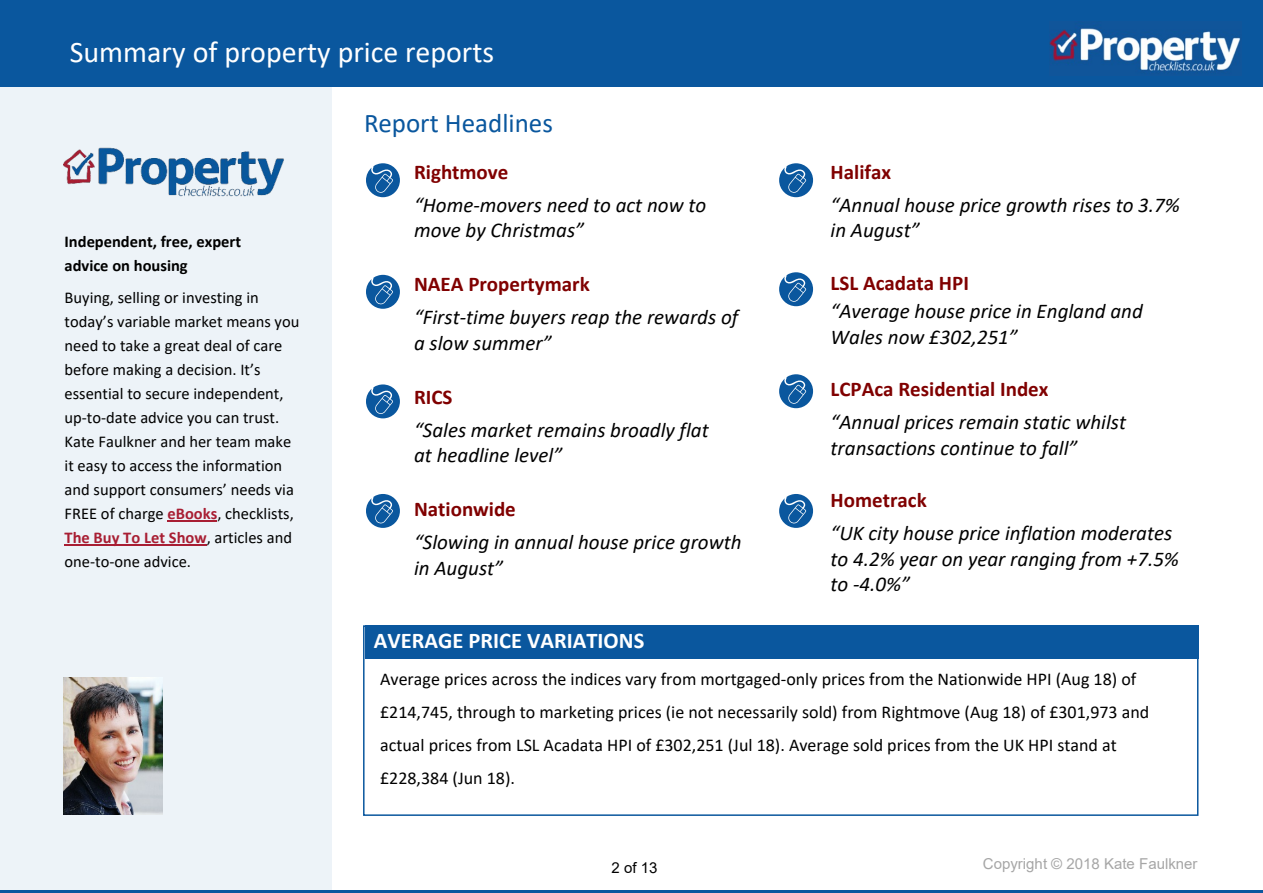
<style>
.page{position:relative;width:1263px;height:893px;background:#fff}
.page>*{position:absolute;margin:0;border:0;box-sizing:border-box;transform-origin:0 0}
.t1{font:30px "Calibri";color:#fff}
.t2{font:27px "Calibri";color:#0a579e}
.t3{font:700 22.5px "Calibri";color:#fff}
.t4{font:italic 21px/25.5px "Calibri";color:#000}
.t5{font:700 21px "Calibri";color:#800000}
.t6{font:18px/33px "Calibri";color:#000}
.t7{font:16.5px/24px "Calibri";color:#000}
.t8{font:700 16.5px/24px "Calibri";color:#000}
.t9{font:15px "Arial";color:#a6a6a6}
.t10{font:15px "Arial";color:#000}
.s1{font-weight:700;color:#a81e33}
</style>
<div class="page">
<div style="left:0;top:74px;width:331px;height:819px;background:#edf3f8"></div>
<hr style="left:0;top:891px;width:1263px;height:2px;background:#0a579e">
<div style="left:0;top:0;width:1263px;height:87px;background:#0a579e"></div>
<img style="left:1049px;top:25px;width:192px;height:49px">
<hr style="left:168px;top:520px;width:49px;height:1px;background:#a81e33">
<hr style="left:65px;top:544px;width:142px;height:1px;background:#a81e33">
<img style="left:63px;top:147px;width:221px;height:50px">
<img style="left:64px;top:678px;width:98px;height:136px">
<div style="left:363px;top:625px;width:835px;height:191px;background:#fff;border:2px solid #0a579e"></div>
<div style="left:365px;top:625px;width:833px;height:33px;background:#0a579e"></div>
<svg style="left:366px;top:163px;width:34px;height:34px"></svg>
<svg style="left:366px;top:275px;width:34px;height:34px"></svg>
<svg style="left:366px;top:384px;width:34px;height:34px"></svg>
<svg style="left:779px;top:163px;width:34px;height:34px"></svg>
<svg style="left:779px;top:272px;width:34px;height:34px"></svg>
<svg style="left:779px;top:374px;width:34px;height:34px"></svg>
<svg style="left:366px;top:494px;width:34px;height:34px"></svg>
<svg style="left:779px;top:494px;width:34px;height:34px"></svg>
<h1 class="t1" style="left:70px;top:40px;width:426px">Summary of property price reports</h1>
<p class="t8" style="left:65px;top:231px;width:178px">Independent, free, expert advice on housing</p>
<p class="t7" style="left:65px;top:287px;width:236px">Buying, selling or investing in today’s variable market means you need to take a great deal of care before making a decision. It’s essential to secure independent, up-to-date advice you can trust.<br>Kate Faulkner and her team make it easy to access the information and support consumers’ needs via<br>FREE of charge <span class="s1">eBooks</span>, checklists,<br><span class="s1">The Buy To Let Show</span>, articles and one-to-one advice.</p>
<p class="t2" style="left:364px;top:112px;width:190px">Report Headlines</p>
<p class="t5" style="left:414px;top:163px;width:96px">Rightmove</p>
<p class="t4" style="left:414px;top:194px;width:294px">“Home-movers need to act now to move by Christmas”</p>
<p class="t5" style="left:414px;top:275px;width:177px">NAEA Propertymark</p>
<p class="t4" style="left:414px;top:306px;width:326px">“First-time buyers reap the rewards of a slow summer”</p>
<p class="t5" style="left:414px;top:388px;width:40px">RICS</p>
<p class="t4" style="left:414px;top:419px;width:296px">“Sales market remains broadly flat at headline level”</p>
<p class="t5" style="left:414px;top:500px;width:103px">Nationwide</p>
<p class="t4" style="left:414px;top:531px;width:329px">“Slowing in annual house price growth in August”</p>
<p class="t5" style="left:830px;top:163px;width:62px">Halifax</p>
<p class="t4" style="left:830px;top:194px;width:351px">“Annual house price growth rises to 3.7% in August”</p>
<p class="t5" style="left:830px;top:274px;width:140px">LSL Acadata HPI</p>
<p class="t4" style="left:830px;top:300px;width:314px">“Average house price in England and<br>Wales now £302,251”</p>
<p class="t5" style="left:830px;top:380px;width:219px">LCPAca Residential Index</p>
<p class="t4" style="left:830px;top:411px;width:297px">“Annual prices remain static whilst transactions continue to fall”</p>
<p class="t5" style="left:830px;top:491px;width:98px">Hometrack</p>
<p class="t4" style="left:830px;top:522px;width:350px">“UK city house price inflation moderates to 4.2% year on year ranging from +7.5% to -4.0%”</p>
<p class="t3" style="left:374px;top:631px;width:272px">AVERAGE PRICE VARIATIONS</p>
<p class="t6" style="left:380px;top:664px;width:771px">Average prices across the indices vary from mortgaged-only prices from the Nationwide HPI (Aug 18) of £214,745, through to marketing prices (ie not necessarily sold) from Rightmove (Aug 18) of £301,973 and actual prices from LSL Acadata HPI of £302,251 (Jul 18). Average sold prices from the UK HPI stand at £228,384 (Jun 18).</p>
<p class="t10" style="left:611px;top:862px;width:47px">2 of 13</p>
<p class="t9" style="left:983px;top:858px;width:216px">Copyright © 2018 Kate Faulkner</p>
</div>
